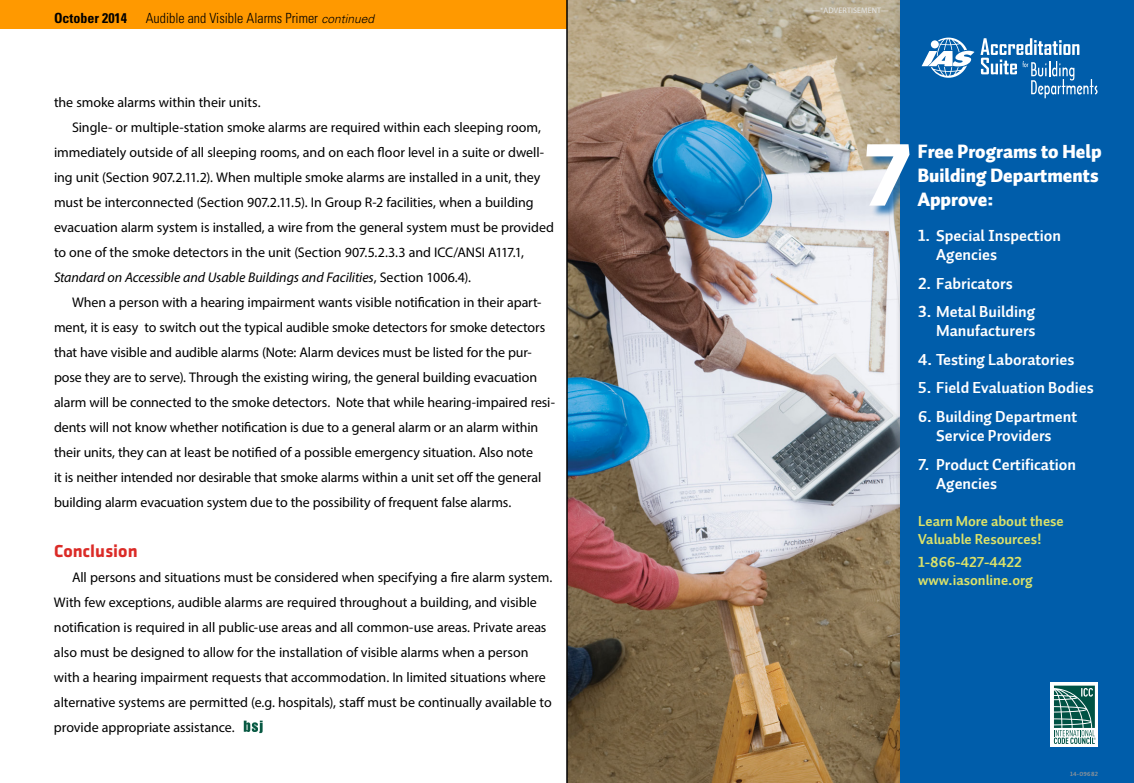
<style>
.page{position:relative;width:1134px;height:783px;background:#fff}
.page>*{position:absolute;margin:0;border:0;box-sizing:border-box;transform-origin:0 0}
.t1{font:87.4px "Auto 1 Black LF";color:#fff}
.t2{font:19px/24px "Auto 1 Black LF";color:#fff}
.t3{font:700 18px "Klavika";letter-spacing:.005em;color:#db2b27}
.t4{font:16px/19.2px "Auto 1 Bold LF";color:#fff}
.t5{font:14.5px/18px "Auto 1 Bold LF";color:#dce269}
.t6{font:14px/25px "Myriad Pro";letter-spacing:-.005em;color:#000}
.t7{font:italic 14px "Myriad Pro";letter-spacing:-.005em;color:#000}
.t8{font:300 condensed 14px "Univers";color:#000}
.t9{font:700 condensed 14px "Univers";color:#000}
.t10{font:8px "Myriad Pro";color:#e6e7e8}
.t11{font:6px "Auto 1 Bold LF";letter-spacing:.05em;color:#939598}
.s1{font-style:italic;font-stretch:normal;font-size:12px}
.s2{font-style:normal}
</style>
<div class="page">
<div style="left:0;top:0;width:566px;height:29px;background:#f90"></div>
<img style="left:568px;top:0;width:327px;height:783px">
<div style="left:895px;top:0;width:239px;height:783px;background:#000;opacity:.2"></div>
<div style="left:901px;top:0;width:233px;height:783px;background:#005daa"></div>
<div style="left:1051px;top:683px;width:47px;height:64px;background:#fff"></div>
<svg style="left:1054px;top:686px;width:42px;height:58px;background:#5e9289"></svg>
<div style="left:868px;top:145px;width:246px;height:77px;background:#005daa"></div>
<svg style="left:981px;top:38px;width:117px;height:60px"></svg>
<svg style="left:922px;top:38px;width:52px;height:40px"></svg>
<svg style="left:244px;top:721px;width:19px;height:12px"></svg>
<hr style="left:566px;top:0;width:2px;height:783px;background:#000">
<p class="t9" style="left:54px;top:10px;width:75px">October 2014</p>
<p class="t8" style="left:146px;top:10px;width:230px">Audible and Visible Alarms Primer <span class="s1">continued</span></p>
<p class="t6" style="left:54px;top:89px;width:208px">the smoke alarms within their units.</p>
<p class="t6" style="left:72px;top:114px;width:471px">Single- or multiple-station smoke alarms are required within each sleeping room,</p>
<p class="t6" style="left:54px;top:139px;width:492px">immediately outside of all sleeping rooms, and on each floor level in a suite or dwell-</p>
<p class="t6" style="left:54px;top:164px;width:488px">ing unit (Section 907.2.11.2). When multiple smoke alarms are installed in a unit, they</p>
<p class="t6" style="left:54px;top:189px;width:481px">must be interconnected (Section 907.2.11.5). In Group R-2 facilities, when a building</p>
<p class="t6" style="left:54px;top:214px;width:502px">evacuation alarm system is installed, a wire from the general system must be provided</p>
<p class="t6" style="left:54px;top:239px;width:472px">to one of the smoke detectors in the unit (Section 907.5.2.3.3 and ICC/ANSI A117.1,</p>
<p class="t7" style="left:54px;top:268px;width:419px">Standard on Accessible and Usable Buildings and Facilities<span class="s2">, Section 1006.4).</span></p>
<p class="t6" style="left:72px;top:289px;width:471px">When a person with a hearing impairment wants visible notification in their apart-</p>
<p class="t6" style="left:54px;top:314px;width:493px">ment, it is easy to switch out the typical audible smoke detectors for smoke detectors</p>
<p class="t6" style="left:54px;top:339px;width:479px">that have visible and audible alarms (Note: Alarm devices must be listed for the pur-</p>
<p class="t6" style="left:54px;top:364px;width:485px">pose they are to serve). Through the existing wiring, the general building evacuation</p>
<p class="t6" style="left:54px;top:389px;width:503px">alarm will be connected to the smoke detectors. Note that while hearing-impaired resi-</p>
<p class="t6" style="left:54px;top:414px;width:486px">dents will not know whether notification is due to a general alarm or an alarm within</p>
<p class="t6" style="left:54px;top:439px;width:481px">their units, they can at least be notified of a possible emergency situation. Also note</p>
<p class="t6" style="left:54px;top:464px;width:489px">it is neither intended nor desirable that smoke alarms within a unit set off the general</p>
<p class="t6" style="left:54px;top:489px;width:459px">building alarm evacuation system due to the possibility of frequent false alarms.</p>
<p class="t3" style="left:54px;top:538px;width:85px">Conclusion</p>
<p class="t6" style="left:54px;top:564px;width:500px;text-indent:18px">All persons and situations must be considered when specifying a fire alarm system.<br>With few exceptions, audible alarms are required throughout a building, and visible notification is required in all public-use areas and all common-use areas. Private areas also must be designed to allow for the installation of visible alarms when a person with a hearing impairment requests that accommodation. In limited situations where alternative systems are permitted (e.g. hospitals), staff must be continually available to provide appropriate assistance.</p>
<p class="t10" style="left:812px;top:6px;width:22px">—*Advertisement</p>
<p class="t10" style="left:881px;top:6px;width:9px">—</p>
<h1 class="t1" style="left:865px;top:118px;width:48px">7</h1>
<h2 class="t2" style="left:918px;top:140px;width:185px">Free Programs to Help<br>Building Departments<br>Approve:</h2>
<p class="t4" style="left:936px;top:226px;width:126px;text-indent:-18px">1. Special Inspection<br>Agencies</p>
<p class="t4" style="left:918px;top:274px;width:96px">2. Fabricators</p>
<p class="t4" style="left:918px;top:302px;width:119px;text-align:right">3. Metal Building<br>Manufacturers</p>
<p class="t4" style="left:918px;top:350px;width:158px">4. Testing Laboratories</p>
<p class="t4" style="left:918px;top:379px;width:177px">5. Field Evaluation Bodies</p>
<p class="t4" style="left:918px;top:407px;width:160px;text-align:center">6. Building Department<br>Service Providers</p>
<p class="t4" style="left:936px;top:455px;width:141px;text-indent:-18px">7. Product Certification<br>Agencies</p>
<p class="t5" style="left:918px;top:513px;width:147px">Learn More about these<br>Valuable Resources!</p>
<p class="t5" style="left:918px;top:553px;width:116px">1-866-427-4422 www.iasonline.org</p>
<p class="t11" style="left:1070px;top:770px;width:29px">14-09682</p>
</div>
